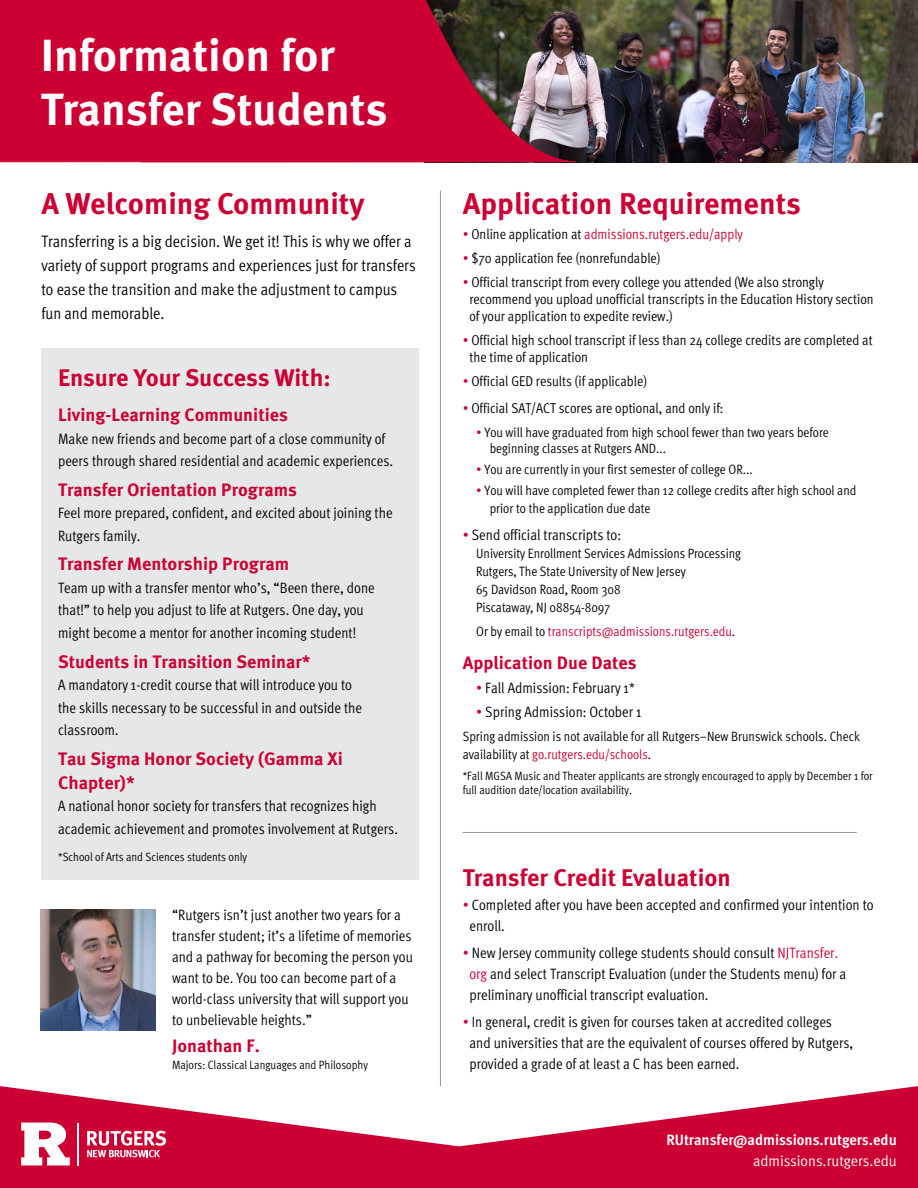
<style>
.page{position:relative;width:918px;height:1188px;background:#fff}
.page>*{position:absolute;margin:0;border:0;box-sizing:border-box;transform-origin:0 0}
.t1{font:700 45px/54px "Meta Pro";color:#fff}
.t2{font:700 30px "Meta Pro";color:#c03}
.t3{font:700 24px "Meta Pro";letter-spacing:-.005em;color:#c03}
.t4{font:700 18px/24px "Meta Pro";color:#c03}
.t5{font:16.5px/24px "Meta Pro Cond Norm";color:#000}
.t6{font:15px/21px "Meta Pro Cond Norm";color:#000}
.t7{font:700 condensed 15px "Meta Pro";color:#fff;scale:1.1 1}
.t8{font:15px "Meta Pro Cond Norm";color:#fff;scale:1.1 1}
.t9{font:14.25px/17.1px "Meta Pro Cond Norm";color:#000}
.t10{font:14.25px "Meta Pro Cond Norm";color:#c03}
.t11{font:13.5px/18px "Meta Pro Cond Norm";color:#000}
.t12{font:13.5px "Meta Pro Cond Norm";color:#c03}
.t13{font:12px/14.4px "Meta Pro Cond Norm";color:#000}
.s1{color:#000}
.s2{color:#c03}
</style>
<div class="page">
<svg style="left:0;top:1086px;width:918px;height:102px;fill:#c03"></svg>
<img style="left:577px;top:0;width:341px;height:162px">
<img style="left:450px;top:0;width:127px;height:163px">
<div style="left:0;top:0;width:450px;height:163px;background:#c03"></div>
<hr style="left:440px;top:191px;width:1px;height:895px;background:#939598">
<hr style="left:463px;top:832px;width:394px;height:1px;background:#939598">
<div style="left:41px;top:348px;width:377px;height:532px;background:#e6e7e8"></div>
<img style="left:41px;top:909px;width:115px;height:121px">
<svg style="left:21px;top:1123px;width:49px;height:42px"></svg>
<hr style="left:78px;top:1123px;width:1px;height:42px;background:#fff">
<svg style="left:87px;top:1131px;width:79px;height:26px"></svg>
<h1 class="t1" style="left:41px;top:26px;width:348px">Information for<br>Transfer Students</h1>
<h2 class="t2" style="left:41px;top:180px;width:325px">A Welcoming Community</h2>
<h2 class="t2" style="left:463px;top:180px;width:340px">Application Requirements</h2>
<p class="t5" style="left:41px;top:228px;width:376px">Transferring is a big decision. We get it! This is why we offer a variety of support programs and experiences just for transfers to ease the transition and make the adjustment to campus fun and memorable.</p>
<p class="t10" style="left:463px;top:224px;width:282px">• <span class="s1">Online application at</span> admissions.rutgers.edu/apply</p>
<p class="t9" style="left:463px;top:249px;width:199px"><span class="s2">•</span> $70 application fee (nonrefundable)</p>
<p class="t9" style="left:469px;top:273px;width:406px;text-indent:-7px"><span class="s2">•</span> Official transcript from every college you attended (We also strongly recommend you upload unofficial transcripts in the Education History section of your application to expedite review.)</p>
<p class="t9" style="left:469px;top:331px;width:405px;text-indent:-7px"><span class="s2">•</span> Official high school transcript if less than 24 college credits are completed at the time of application</p>
<p class="t9" style="left:463px;top:372px;width:186px"><span class="s2">•</span> Official GED results (if applicable)</p>
<p class="t9" style="left:463px;top:399px;width:262px"><span class="s2">•</span> Official SAT/ACT scores are optional, and only if:</p>
<p class="t11" style="left:490px;top:423px;width:341px;line-height:16.2px;text-indent:-14px"><span class="s2">•</span> You will have graduated from high school fewer than two years before beginning classes at Rutgers AND...</p>
<p class="t11" style="left:476px;top:460px;width:278px"><span class="s2">•</span> You are currently in your first semester of college OR...</p>
<p class="t11" style="left:490px;top:481px;width:368px;text-indent:-14px"><span class="s2">•</span> You will have completed fewer than 12 college credits after high school and prior to the application due date</p>
<p class="t6" style="left:463px;top:524px;width:160px"><span class="s2">•</span> Send official transcripts to:</p>
<p class="t11" style="left:476px;top:544px;width:266px">University Enrollment Services Admissions Processing Rutgers, The State University of New Jersey<br>65 Davidson Road, Room 308<br>Piscataway, NJ 08854-8097</p>
<p class="t12" style="left:476px;top:622px;width:261px"><span class="s1">Or by email to</span> transcripts@admissions.rutgers.edu<span class="s1">.</span></p>
<p class="t4" style="left:463px;top:650px;width:175px">Application Due Dates</p>
<p class="t6" style="left:476px;top:676px;width:160px"><span class="s2">•</span> Fall Admission: February 1*</p>
<p class="t6" style="left:476px;top:700px;width:167px"><span class="s2">•</span> Spring Admission: October 1</p>
<p class="t11" style="left:463px;top:726px;width:399px">Spring admission is not available for all Rutgers–New Brunswick schools. Check availability at <span class="s2">go.rutgers.edu/schools</span>.</p>
<p class="t13" style="left:463px;top:768px;width:412px">*Fall MGSA Music and Theater applicants are strongly encouraged to apply by December 1 for full audition date/location availability.</p>
<h3 class="t3" style="left:58px;top:359px;width:274px">Ensure Your Success With:</h3>
<p class="t4" style="left:58px;top:402px;width:231px">Living-Learning Communities</p>
<p class="t6" style="left:58px;top:426px;width:337px;line-height:22.5px">Make new friends and become part of a close community of peers through shared residential and academic experiences.</p>
<p class="t4" style="left:58px;top:476px;width:241px">Transfer Orientation Programs</p>
<p class="t6" style="left:58px;top:501px;width:336px;line-height:22.5px">Feel more prepared, confident, and excited about joining the<br>Rutgers family.</p>
<p class="t4" style="left:58px;top:551px;width:233px">Transfer Mentorship Program</p>
<p class="t6" style="left:58px;top:576px;width:318px;line-height:22.5px">Team up with a transfer mentor who’s, “Been there, done that!” to help you adjust to life at Rutgers. One day, you might become a mentor for another incoming student!</p>
<p class="t4" style="left:58px;top:648px;width:254px">Students in Transition Seminar*</p>
<p class="t6" style="left:58px;top:673px;width:306px;line-height:22.5px">A mandatory 1-credit course that will introduce you to the skills necessary to be successful in and outside the classroom.</p>
<p class="t4" style="left:58px;top:745px;width:286px">Tau Sigma Honor Society (Gamma Xi<br>Chapter)*</p>
<p class="t6" style="left:58px;top:794px;width:341px;line-height:22.5px">A national honor society for transfers that recognizes high academic achievement and promotes involvement at Rutgers.</p>
<p class="t13" style="left:58px;top:848px;width:190px">*School of Arts and Sciences students only</p>
<p class="t6" style="left:172px;top:904px;width:242px">“Rutgers isn’t just another two years for a transfer student; it’s a lifetime of memories and a pathway for becoming the person you want to be. You too can become part of a world-class university that will support you to unbelievable heights.”</p>
<p class="t4" style="left:172px;top:1033px;width:89px">Jonathan F.</p>
<p class="t13" style="left:172px;top:1057px;width:197px">Majors: Classical Languages and Philosophy</p>
<h3 class="t3" style="left:463px;top:859px;width:270px">Transfer Credit Evaluation</h3>
<p class="t6" style="left:469px;top:893px;width:406px;text-indent:-7px"><span class="s2">•</span> Completed after you have been accepted and confirmed your intention to enroll.</p>
<p class="t6" style="left:469px;top:941px;width:378px;text-indent:-7px"><span class="s2">•</span> New Jersey community college students should consult <span class="s2">NJTransfer. org</span> and select Transcript Evaluation (under the Students menu) for a preliminary unofficial transcript evaluation.</p>
<p class="t6" style="left:469px;top:1010px;width:386px;text-indent:-7px"><span class="s2">•</span> In general, credit is given for courses taken at accredited colleges and universities that are the equivalent of courses offered by Rutgers, provided a grade of at least a C has been earned.</p>
<p class="t7" style="left:667px;top:1128px;width:211px">RUtransfer@admissions.rutgers.edu</p>
<p class="t8" style="left:753px;top:1149px;width:132px">admissions.rutgers.edu</p>
</div>
